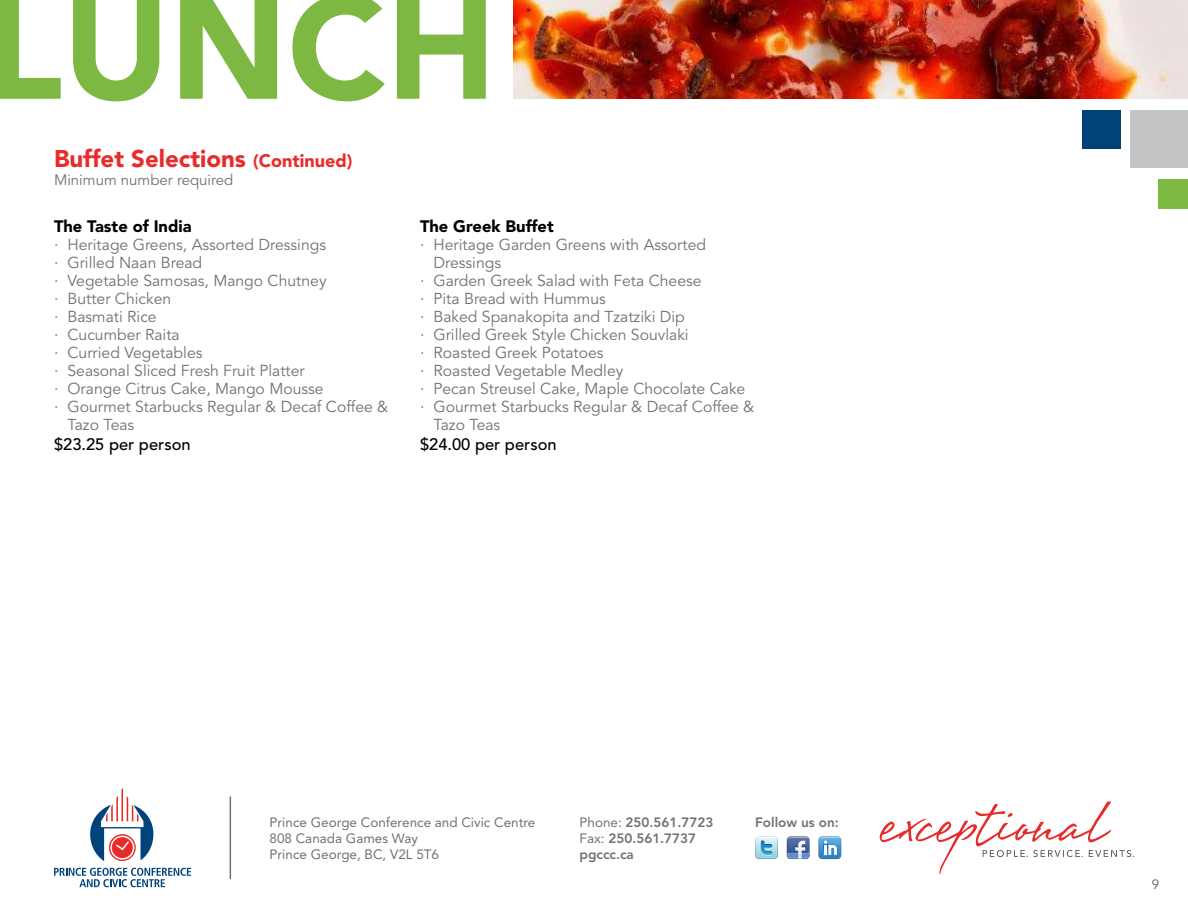
<style>
.page{position:relative;width:1188px;height:918px;background:#fff}
.page>*{position:absolute;margin:0;border:0;box-sizing:border-box;transform-origin:0 0}
.t1{font:900 144.45px "Avenir LT Std";color:#7db942}
.t2{font:900 24px "Avenir LT Std";color:#e82c2a}
.t3{font:500 16.5px "Avenir LT Std";color:#000}
.t4{font:900 16.5px "Avenir LT Std";color:#000}
.t5{font:15.75px "Avenir LT Std";color:#6f7271}
.t6{font:15px "Avenir LT Std";color:#6f7271}
.t7{font:13.5px/16.2px "Avenir LT Std";color:#6f7271}
.t8{font:800 13.5px/16.2px "Avenir LT Std";color:#6f7271}
.s1{font-size:18px}
.s2{font-weight:400}
</style>
<div class="page">
<svg style="left:90px;top:788px;width:64px;height:73px"></svg>
<svg style="left:54px;top:868px;width:137px;height:19px"></svg>
<hr style="left:230px;top:796px;width:1px;height:83px;background:#6f7271">
<svg style="left:787px;top:836px;width:23px;height:23px"></svg>
<svg style="left:818px;top:836px;width:23px;height:23px"></svg>
<svg style="left:755px;top:836px;width:23px;height:23px"></svg>
<svg style="left:880px;top:801px;width:254px;height:73px"></svg>
<div style="left:1131px;top:110px;width:57px;height:57px;background:#c2c4c6"></div>
<div style="left:1082px;top:110px;width:39px;height:39px;background:#00437b"></div>
<div style="left:1158px;top:179px;width:30px;height:29px;background:#7db942"></div>
<img style="left:513px;top:0;width:675px;height:99px">
<h1 class="t1" style="left:-15px;top:-39px;width:513px">LUNCH</h1>
<h2 class="t2" style="left:54px;top:144px;width:300px">Buffet Selections <span class="s1">(Continued)</span></h2>
<p class="t6" style="left:54px;top:171px;width:181px">Minimum number required</p>
<p class="t4" style="left:54px;top:216px;width:139px">The Taste of India</p>
<p class="t5" style="left:54px;top:235px;width:274px">· Heritage Greens, Assorted Dressings</p>
<p class="t5" style="left:54px;top:253px;width:150px">· Grilled Naan Bread</p>
<p class="t5" style="left:54px;top:271px;width:274px">· Vegetable Samosas, Mango Chutney</p>
<p class="t5" style="left:54px;top:289px;width:119px">· Butter Chicken</p>
<p class="t5" style="left:54px;top:307px;width:104px">· Basmati Rice</p>
<p class="t5" style="left:54px;top:325px;width:127px">· Cucumber Raita</p>
<p class="t5" style="left:54px;top:343px;width:150px">· Curried Vegetables</p>
<p class="t5" style="left:54px;top:361px;width:252px">· Seasonal Sliced Fresh Fruit Platter</p>
<p class="t5" style="left:54px;top:379px;width:271px">· Orange Citrus Cake, Mango Mousse</p>
<p class="t5" style="left:54px;top:397px;width:336px">· Gourmet Starbucks Regular &amp; Decaf Coffee &amp;</p>
<p class="t5" style="left:67px;top:415px;width:68px">Tazo Teas</p>
<p class="t3" style="left:54px;top:434px;width:138px">$23.25 per person</p>
<p class="t4" style="left:420px;top:216px;width:135px">The Greek Buffet</p>
<p class="t5" style="left:420px;top:235px;width:288px">· Heritage Garden Greens with Assorted</p>
<p class="t5" style="left:433px;top:253px;width:69px">Dressings</p>
<p class="t5" style="left:420px;top:271px;width:283px">· Garden Greek Salad with Feta Cheese</p>
<p class="t5" style="left:420px;top:289px;width:187px">· Pita Bread with Hummus</p>
<p class="t5" style="left:420px;top:307px;width:266px">· Baked Spanakopita and Tzatziki Dip</p>
<p class="t5" style="left:420px;top:325px;width:270px">· Grilled Greek Style Chicken Souvlaki</p>
<p class="t5" style="left:420px;top:343px;width:185px">· Roasted Greek Potatoes</p>
<p class="t5" style="left:420px;top:361px;width:205px">· Roasted Vegetable Medley</p>
<p class="t5" style="left:420px;top:379px;width:327px">· Pecan Streusel Cake, Maple Chocolate Cake</p>
<p class="t5" style="left:420px;top:397px;width:336px">· Gourmet Starbucks Regular &amp; Decaf Coffee &amp;</p>
<p class="t5" style="left:433px;top:415px;width:68px">Tazo Teas</p>
<p class="t3" style="left:420px;top:434px;width:138px">$24.00 per person</p>
<p class="t7" style="left:270px;top:814px;width:267px">Prince George Conference and Civic Centre<br>808 Canada Games Way<br>Prince George, BC, V2L 5T6</p>
<p class="t8" style="left:580px;top:814px;width:135px"><span class="s2">Phone:</span> 250.561.7723<br><span class="s2">Fax:</span> 250.561.7737 pgccc.ca</p>
<p class="t8" style="left:755px;top:814px;width:85px">Follow us on:</p>
<p class="t7" style="left:1152px;top:877px;width:9px">9</p>
</div>
